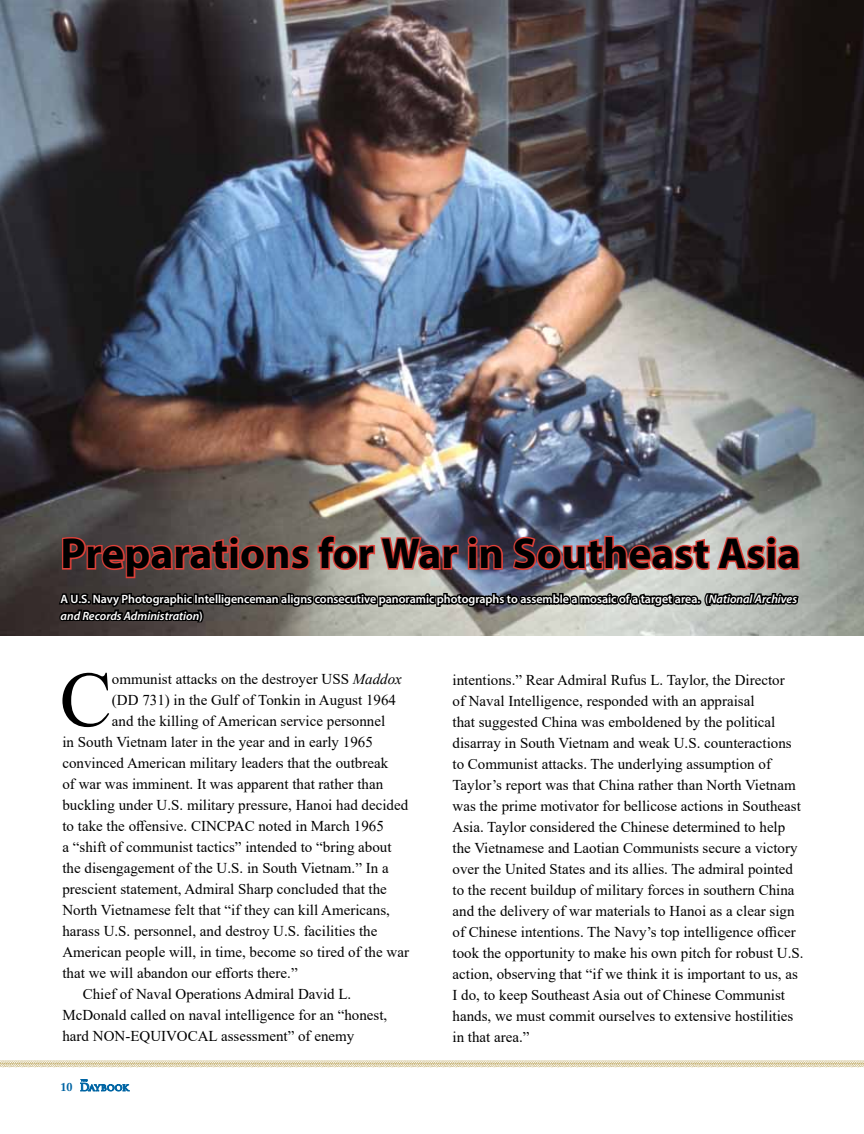
<style>
.page{position:relative;width:864px;height:1134px;background:#fff}
.page>*{position:absolute;margin:0;border:0;box-sizing:border-box;transform-origin:0 0}
.t1{font:78.45px "Times New Roman";color:#000}
.t2{font:700 43.5px "Myriad Pro";color:#000}
.t3{font:15px/21px "Times New Roman";color:#000}
.t4{font:600 12px/16.5px "Myriad Pro";color:#fff}
.t5{font:700 12px "Adobe Caslon Pro";color:#0065a4}
.s1{font-style:italic}
</style>
<div class="page">
<svg style="left:0;top:1060px;width:864px;height:7px;background:#e1d8b9"></svg>
<svg style="left:80px;top:1079px;width:50px;height:12px"></svg>
<img style="left:0;top:0;width:864px;height:636px">
<img style="left:57px;top:534px;width:745px;height:102px">
<h2 class="t2" style="left:61px;top:525px;width:741px">Preparations for War in Southeast Asia</h2>
<p class="t4" style="left:61px;top:590px;width:738px">A U.S. Navy Photographic Intelligenceman aligns consecutive panoramic photographs to assemble a mosaic of a target area. (<span class="s1">National Archives and Records Administration</span>)</p>
<h1 class="t1" style="left:60px;top:644px;width:54px">C</h1>
<p class="t3" style="left:112px;top:668px;width:291px">ommunist attacks on the destroyer USS <span class="s1">Maddox</span></p>
<p class="t3" style="left:112px;top:689px;width:286px">(DD 731) in the Gulf of Tonkin in August 1964</p>
<p class="t3" style="left:112px;top:710px;width:275px">and the killing of American service personnel</p>
<p class="t3" style="left:62px;top:731px;width:312px">in South Vietnam later in the year and in early 1965</p>
<p class="t3" style="left:62px;top:752px;width:327px">convinced American military leaders that the outbreak</p>
<p class="t3" style="left:62px;top:773px;width:322px">of war was imminent. It was apparent that rather than</p>
<p class="t3" style="left:62px;top:794px;width:347px">buckling under U.S. military pressure, Hanoi had decided</p>
<p class="t3" style="left:62px;top:815px;width:323px">to take the offensive. CINCPAC noted in March 1965</p>
<p class="t3" style="left:62px;top:836px;width:331px">a “shift of communist tactics” intended to “bring about</p>
<p class="t3" style="left:62px;top:857px;width:328px">the disengagement of the U.S. in South Vietnam.” In a</p>
<p class="t3" style="left:62px;top:878px;width:326px">prescient statement, Admiral Sharp concluded that the</p>
<p class="t3" style="left:62px;top:899px;width:329px">North Vietnamese felt that “if they can kill Americans,</p>
<p class="t3" style="left:62px;top:920px;width:316px">harass U.S. personnel, and destroy U.S. facilities the</p>
<p class="t3" style="left:62px;top:941px;width:348px">American people will, in time, become so tired of the war</p>
<p class="t3" style="left:62px;top:962px;width:237px">that we will abandon our efforts there.”</p>
<p class="t3" style="left:83px;top:983px;width:270px">Chief of Naval Operations Admiral David L.</p>
<p class="t3" style="left:62px;top:1004px;width:326px">McDonald called on naval intelligence for an “honest,</p>
<p class="t3" style="left:62px;top:1025px;width:293px">hard NON-EQUIVOCAL assessment” of enemy</p>
<p class="t5" style="left:61px;top:1080px;width:13px">10</p>
<p class="t3" style="left:453px;top:669px;width:353px">intentions.” Rear Admiral Rufus L. Taylor, the Director<br>of Naval Intelligence, responded with an appraisal<br>that suggested China was emboldened by the political disarray in South Vietnam and weak U.S. counteractions to Communist attacks. The underlying assumption of Taylor’s report was that China rather than North Vietnam was the prime motivator for bellicose actions in Southeast Asia. Taylor considered the Chinese determined to help the Vietnamese and Laotian Communists secure a victory over the United States and its allies. The admiral pointed to the recent buildup of military forces in southern China and the delivery of war materials to Hanoi as a clear sign of Chinese intentions. The Navy’s top intelligence officer took the opportunity to make his own pitch for robust U.S. action, observing that “if we think it is important to us, as I do, to keep Southeast Asia out of Chinese Communist hands, we must commit ourselves to extensive hostilities in that area.”</p>
</div>
